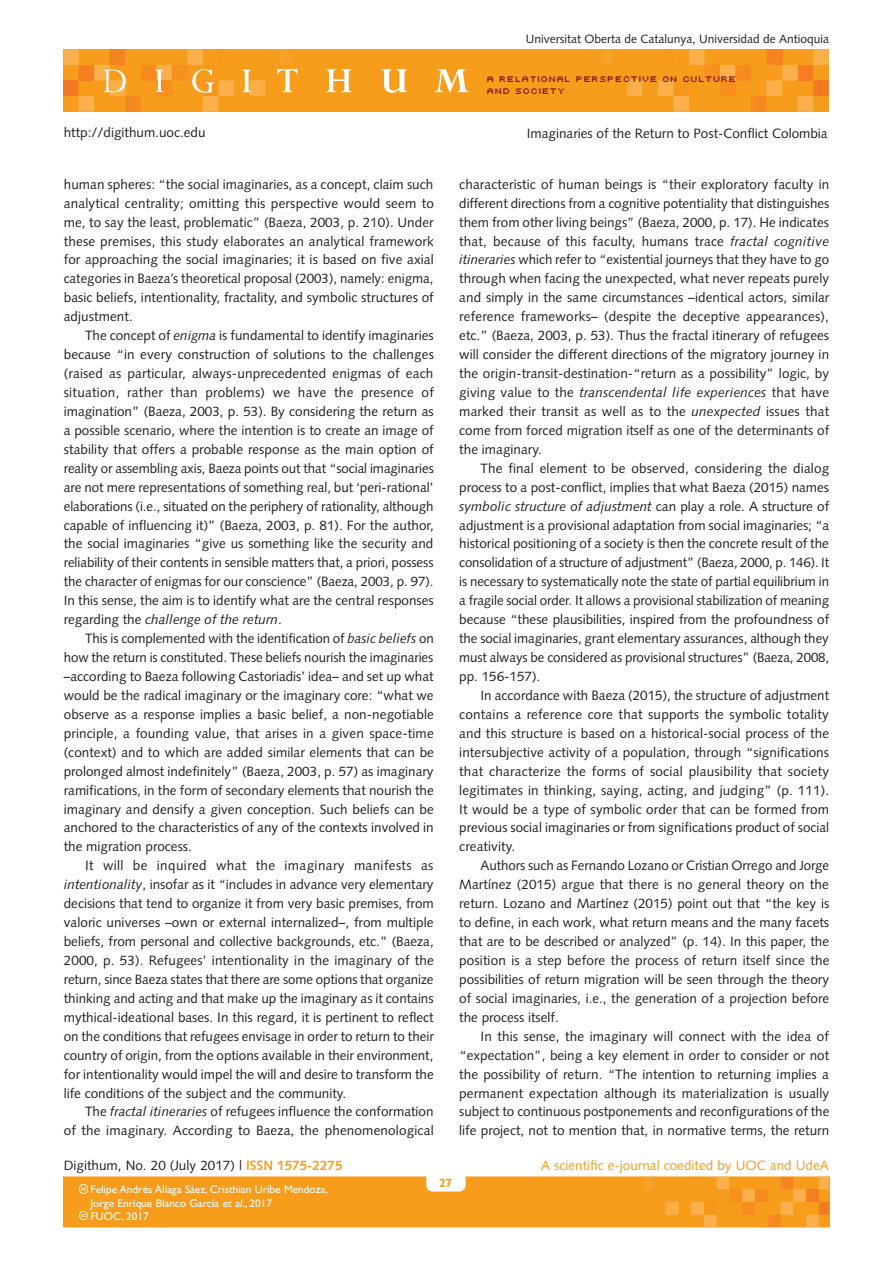
<style>
.page{position:relative;width:893px;height:1263px;background:#fff}
.page>*{position:absolute;margin:0;border:0;box-sizing:border-box;transform-origin:0 0}
._02_PARAGRAF_GENERAL{font:13.5px/18.9px "Syntax LT";color:#231f20;text-align:justify}
.t1{font:13.5px "Syntax LT";color:#f89c1c}
.t2{font:12px "Syntax LT";color:#231f20}
.t3{font:700 12px "Gill Sans";color:#f89c1c}
.t4{font:11.25px/13.5px "Gill Sans";color:#fff}
.t5{font:9px/12px "Uni 0554";color:#821316}
.s1{font-style:italic}
.s2{font-weight:700;color:#f89c1c}
</style>
<div class="page">
<div style="left:63px;top:49px;width:766px;height:62px;background:#f89c1c"></div>
<hr style="left:265px;top:49px;width:1px;height:62px;background:#faab40">
<hr style="left:278px;top:49px;width:2px;height:62px;background:#f9a430">
<hr style="left:625px;top:49px;width:2px;height:62px;background:#faab40">
<hr style="left:612px;top:49px;width:1px;height:62px;background:#f9a430">
<svg style="left:605px;top:49px;width:6px;height:16px"></svg>
<svg style="left:627px;top:49px;width:202px;height:62px"></svg>
<hr style="left:815px;top:80px;width:4px;height:16px;background:#f47b21">
<hr style="left:819px;top:80px;width:3px;height:16px;background:#f47a21">
<hr style="left:822px;top:80px;width:3px;height:16px;background:#f47921">
<hr style="left:825px;top:80px;width:4px;height:16px;background:#f47921">
<svg style="left:63px;top:49px;width:202px;height:62px"></svg>
<svg style="left:277px;top:49px;width:21px;height:43px"></svg>
<svg style="left:326px;top:69px;width:26px;height:23px"></svg>
<svg style="left:381px;top:69px;width:26px;height:24px"></svg>
<svg style="left:434px;top:69px;width:35px;height:23px"></svg>
<hr style="left:829px;top:1177px;width:1px;height:50px;background:#f47921">
<svg style="left:64px;top:1177px;width:765px;height:50px;background:#f89d21"></svg>
<p class="t2" style="left:526px;top:32px;width:305px">Universitat Oberta de Catalunya, Universidad de Antioquia</p>
<p class="t5" style="left:488px;top:72px;width:251px">A RELATIONAL PERSPECTIVE ON CULTURE<br>AND SOCIETY</p>
<p class="_02_PARAGRAF_GENERAL" style="left:64px;top:122px;width:143px">http://digithum.uoc.edu</p>
<p class="_02_PARAGRAF_GENERAL" style="left:527px;top:124px;width:302px">Imaginaries of the Return to Post-Conflict Colombia</p>
<p class="_02_PARAGRAF_GENERAL" style="left:64px;top:175px;width:372px">human spheres: “the social imaginaries, as a concept, claim such analytical centrality; omitting this perspective would seem to me, to say the least, problematic” (Baeza, 2003, p. 210). Under these premises, this study elaborates an analytical framework for approaching the social imaginaries; it is based on five axial categories in Baeza’s theoretical proposal (2003), namely: enigma, basic beliefs, intentionality, fractality, and symbolic structures of adjustment.</p>
<p class="_02_PARAGRAF_GENERAL" style="left:64px;top:326px;width:372px;text-indent:21px">The concept of <span class="s1">enigma</span> is fundamental to identify imaginaries because “in every construction of solutions to the challenges (raised as particular, always-unprecedented enigmas of each situation, rather than problems) we have the presence of imagination” (Baeza, 2003, p. 53). By considering the return as a possible scenario, where the intention is to create an image of stability that offers a probable response as the main option of reality or assembling axis, Baeza points out that “social imaginaries are not mere representations of something real, but ‘peri-rational’ elaborations (i.e., situated on the periphery of rationality, although capable of influencing it)” (Baeza, 2003, p. 81). For the author, the social imaginaries “give us something like the security and reliability of their contents in sensible matters that, a priori, possess the character of enigmas for our conscience” (Baeza, 2003, p. 97).<br>In this sense, the aim is to identify what are the central responses regarding the <span class="s1">challenge of the return</span>.</p>
<p class="_02_PARAGRAF_GENERAL" style="left:64px;top:629px;width:372px;text-indent:21px">This is complemented with the identification of <span class="s1">basic beliefs</span> on how the return is constituted. These beliefs nourish the imaginaries –according to Baeza following Castoriadis’ idea– and set up what would be the radical imaginary or the imaginary core: “what we observe as a response implies a basic belief, a non-negotiable principle, a founding value, that arises in a given space-time (context) and to which are added similar elements that can be prolonged almost indefinitely” (Baeza, 2003, p. 57) as imaginary ramifications, in the form of secondary elements that nourish the imaginary and densify a given conception. Such beliefs can be anchored to the characteristics of any of the contexts involved in the migration process.</p>
<p class="_02_PARAGRAF_GENERAL" style="left:64px;top:856px;width:372px;text-indent:21px">It will be inquired what the imaginary manifests as <span class="s1">intentionality</span>, insofar as it “includes in advance very elementary decisions that tend to organize it from very basic premises, from valoric universes –own or external internalized–, from multiple beliefs, from personal and collective backgrounds, etc.” (Baeza, 2000, p. 53). Refugees’ intentionality in the imaginary of the return, since Baeza states that there are some options that organize thinking and acting and that make up the imaginary as it contains mythical-ideational bases. In this regard, it is pertinent to reflect on the conditions that refugees envisage in order to return to their country of origin, from the options available in their environment, for intentionality would impel the will and desire to transform the life conditions of the subject and the community.</p>
<p class="_02_PARAGRAF_GENERAL" style="left:64px;top:1102px;width:371px;text-align:right">The <span class="s1">fractal itineraries</span> of refugees influence the conformation<br>of the imaginary. According to Baeza, the phenomenological</p>
<p class="_02_PARAGRAF_GENERAL" style="left:459px;top:175px;width:372px">characteristic of human beings is “their exploratory faculty in different directions from a cognitive potentiality that distinguishes them from other living beings” (Baeza, 2000, p. 17). He indicates that, because of this faculty, humans trace <span class="s1">fractal cognitive itineraries</span> which refer to “existential journeys that they have to go through when facing the unexpected, what never repeats purely and simply in the same circumstances –identical actors, similar reference frameworks– (despite the deceptive appearances), etc.” (Baeza, 2003, p. 53). Thus the fractal itinerary of refugees will consider the different directions of the migratory journey in the origin-transit-destination-“return as a possibility” logic, by giving value to the <span class="s1">transcendental life experiences</span> that have marked their transit as well as to the <span class="s1">unexpected</span> issues that come from forced migration itself as one of the determinants of the imaginary.</p>
<p class="_02_PARAGRAF_GENERAL" style="left:459px;top:459px;width:372px;text-indent:21px">The final element to be observed, considering the dialog process to a post-conflict, implies that what Baeza (2015) names <span class="s1">symbolic structure of adjustment</span> can play a role. A structure of adjustment is a provisional adaptation from social imaginaries; “a historical positioning of a society is then the concrete result of the consolidation of a structure of adjustment” (Baeza, 2000, p. 146). It is necessary to systematically note the state of partial equilibrium in a fragile social order. It allows a provisional stabilization of meaning because “these plausibilities, inspired from the profoundness of the social imaginaries, grant elementary assurances, although they must always be considered as provisional structures” (Baeza, 2008, pp. 156-157).</p>
<p class="_02_PARAGRAF_GENERAL" style="left:459px;top:686px;width:372px;text-indent:21px">In accordance with Baeza (2015), the structure of adjustment contains a reference core that supports the symbolic totality and this structure is based on a historical-social process of the intersubjective activity of a population, through “significations that characterize the forms of social plausibility that society legitimates in thinking, saying, acting, and judging” (p. 111).<br>It would be a type of symbolic order that can be formed from previous social imaginaries or from significations product of social creativity.</p>
<p class="_02_PARAGRAF_GENERAL" style="left:459px;top:856px;width:372px;text-indent:21px">Authors such as Fernando Lozano or Cristian Orrego and Jorge Martínez (2015) argue that there is no general theory on the return. Lozano and Martínez (2015) point out that “the key is to define, in each work, what return means and the many facets that are to be described or analyzed” (p. 14). In this paper, the position is a step before the process of return itself since the possibilities of return migration will be seen through the theory of social imaginaries, i.e., the generation of a projection before the process itself.</p>
<p class="_02_PARAGRAF_GENERAL" style="left:459px;top:1027px;width:372px;text-indent:21px">In this sense, the imaginary will connect with the idea of “expectation”, being a key element in order to consider or not the possibility of return. “The intention to returning implies a permanent expectation although its materialization is usually subject to continuous postponements and reconfigurations of the life project, not to mention that, in normative terms, the return</p>
<p class="_02_PARAGRAF_GENERAL" style="left:64px;top:1156px;width:280px">Digithum, No. 20 (July 2017) | <span class="s2">ISSN 1575-2275</span></p>
<p class="t1" style="left:541px;top:1157px;width:289px">A scientific e-journal coedited by UOC and UdeA</p>
<p class="t3" style="left:439px;top:1176px;width:15px">27</p>
<p class="t4" style="left:91px;top:1183px;width:239px">Felipe Andrés Aliaga Sáez, Cristhian Uribe Mendoza,<br>Jorge Enrique Blanco García et al., 2017<br>FUOC, 2017</p>
</div>
